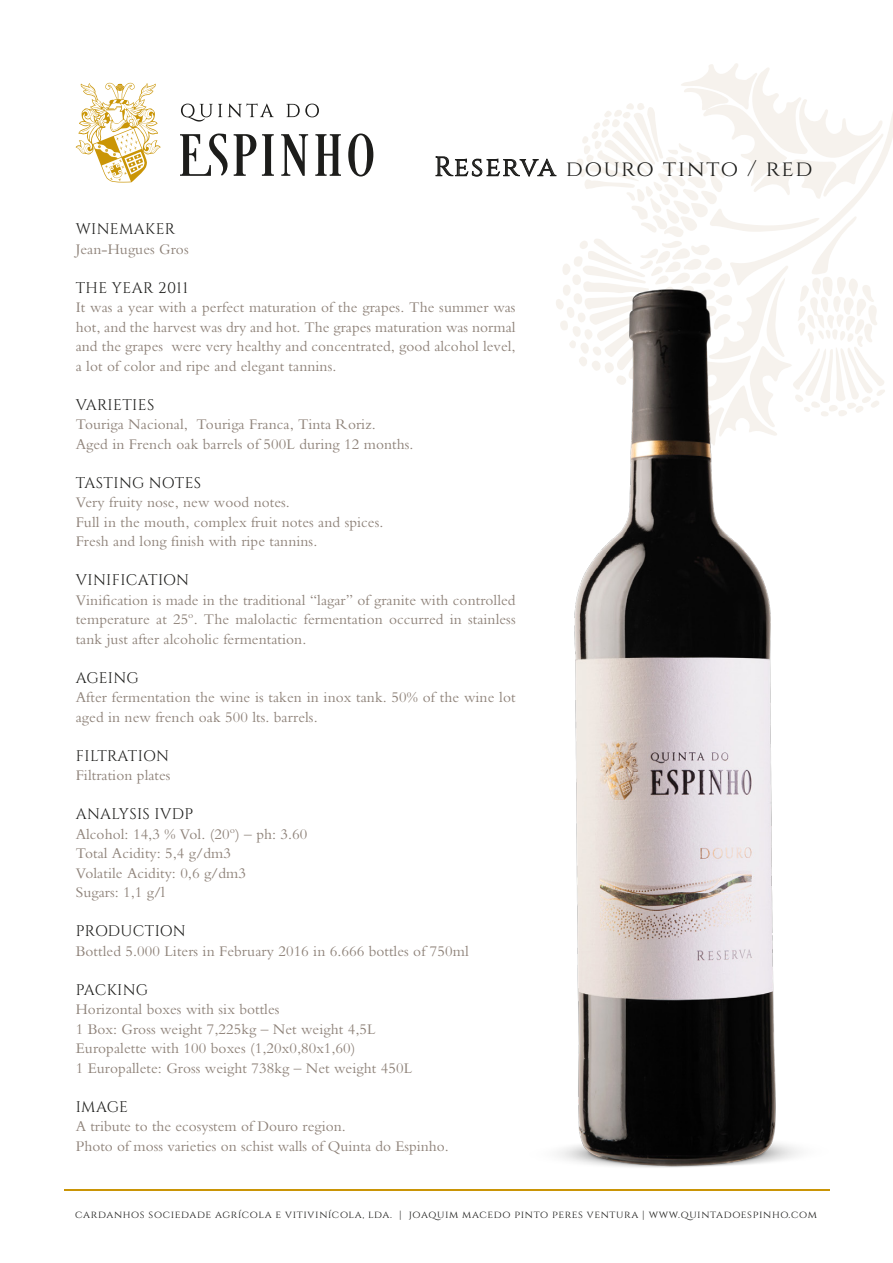
<style>
.page{position:relative;width:893px;height:1263px;background:#fff}
.page>*{position:absolute;margin:0;border:0;box-sizing:border-box;transform-origin:0 0}
.t1{font:22.5px "Cinzel";letter-spacing:.08em;color:#1d1d1b}
.t2{font:15.3px/19.5px "M Bembo";letter-spacing:.005em;color:#8e8279}
.t3{font:15.3px "Cinzel";letter-spacing:.025em;color:#1d1d1b}
.t4{font:15.3px "Cinzel";letter-spacing:.005em;color:#1d1d1b}
.t5{font:10.5px "Cinzel";letter-spacing:.06em;color:#1d1d1b}
.s1{font-size:27px}
</style>
<div class="page">
<svg style="left:563px;top:63px;width:316px;height:353px"></svg>
<svg style="left:709px;top:92px;width:184px;height:194px"></svg>
<svg style="left:841px;top:346px;width:44px;height:57px"></svg>
<svg style="left:584px;top:107px;width:80px;height:82px"></svg>
<svg style="left:582px;top:238px;width:75px;height:28px"></svg>
<svg style="left:181px;top:104px;width:41px;height:18px"></svg>
<svg style="left:228px;top:103px;width:46px;height:14px"></svg>
<svg style="left:286px;top:104px;width:33px;height:13px"></svg>
<svg style="left:180px;top:133px;width:48px;height:43px"></svg>
<svg style="left:234px;top:134px;width:22px;height:42px"></svg>
<svg style="left:262px;top:134px;width:12px;height:42px"></svg>
<svg style="left:281px;top:134px;width:27px;height:42px"></svg>
<svg style="left:315px;top:134px;width:26px;height:42px"></svg>
<svg style="left:348px;top:133px;width:25px;height:43px"></svg>
<svg style="left:75px;top:83px;width:86px;height:99px"></svg>
<hr style="left:64px;top:1189px;width:765px;height:2px;background:#ca9506">
<img style="left:556px;top:266px;width:285px;height:902px">
<svg style="left:435px;top:156px;width:122px;height:21px"></svg>
<h1 class="t1" style="left:434px;top:155px;width:380px"><span class="s1">Reserva</span> douro tinto / red</h1>
<p class="t3" style="left:76px;top:220px;width:101px">WINEMAKER</p>
<p class="t2" style="left:76px;top:239px;width:114px">Jean-Hugues Gros</p>
<p class="t3" style="left:76px;top:279px;width:114px">THE YEAR 2011</p>
<p class="t2" style="left:76px;top:298px;width:441px;text-align:justify">It was a year with a perfect maturation of the grapes. The summer was hot, and the harvest was dry and hot. The grapes maturation was normal and the grapes were very healthy and concentrated, good alcohol level, a lot of color and ripe and elegant tannins.</p>
<p class="t3" style="left:76px;top:396px;width:80px">VARIETIES</p>
<p class="t2" style="left:76px;top:415px;width:339px">Touriga Nacional, Touriga Franca, Tinta Roriz.<br>Aged in French oak barrels of 500L during 12 months.</p>
<p class="t3" style="left:76px;top:474px;width:127px">TASTING NOTES</p>
<p class="t2" style="left:76px;top:493px;width:309px">Very fruity nose, new wood notes.<br>Full in the mouth, complex fruit notes and spices.<br>Fresh and long finish with ripe tannins.</p>
<p class="t3" style="left:76px;top:571px;width:115px">VINIFICATION</p>
<p class="t2" style="left:76px;top:590px;width:441px;text-align:justify">Vinification is made in the traditional “lagar” of granite with controlled temperature at 25º. The malolactic fermentation occurred in stainless tank just after alcoholic fermentation.</p>
<p class="t3" style="left:76px;top:669px;width:65px">AGEING</p>
<p class="t2" style="left:76px;top:688px;width:441px">After fermentation the wine is taken in inox tank. 50% of the wine lot aged in new french oak 500 lts. barrels.</p>
<p class="t4" style="left:76px;top:747px;width:95px">FILTRATION</p>
<p class="t2" style="left:76px;top:766px;width:96px">Filtration plates</p>
<p class="t3" style="left:76px;top:805px;width:119px">ANALYSIS IVDP</p>
<p class="t2" style="left:76px;top:824px;width:233px">Alcohol: 14,3 % Vol. (20º) – ph: 3.60<br>Total Acidity: 5,4 g/dm3<br>Volatile Acidity: 0,6 g/dm3<br>Sugars: 1,1 g/l</p>
<p class="t3" style="left:76px;top:922px;width:112px">PRODUCTION</p>
<p class="t2" style="left:76px;top:941px;width:395px">Bottled 5.000 Liters in February 2016 in 6.666 bottles of 750ml</p>
<p class="t3" style="left:76px;top:981px;width:74px">PACKING</p>
<p class="t2" style="left:76px;top:1000px;width:338px">Horizontal boxes with six bottles<br>1 Box: Gross weight 7,225kg – Net weight 4,5L Europalette with 100 boxes (1,20x0,80x1,60)<br>1 Europallete: Gross weight 738kg – Net weight 450L</p>
<p class="t3" style="left:76px;top:1098px;width:54px">IMAGE</p>
<p class="t2" style="left:76px;top:1117px;width:375px">A tribute to the ecosystem of Douro region.<br>Photo of moss varieties on schist walls of Quinta do Espinho.</p>
<p class="t5" style="left:75px;top:1208px;width:743px">cardanhos sociedade agrícola e vitivinícola, lda. | joaquim macedo pinto peres ventura | www.quintadoespinho.com</p>
</div>
